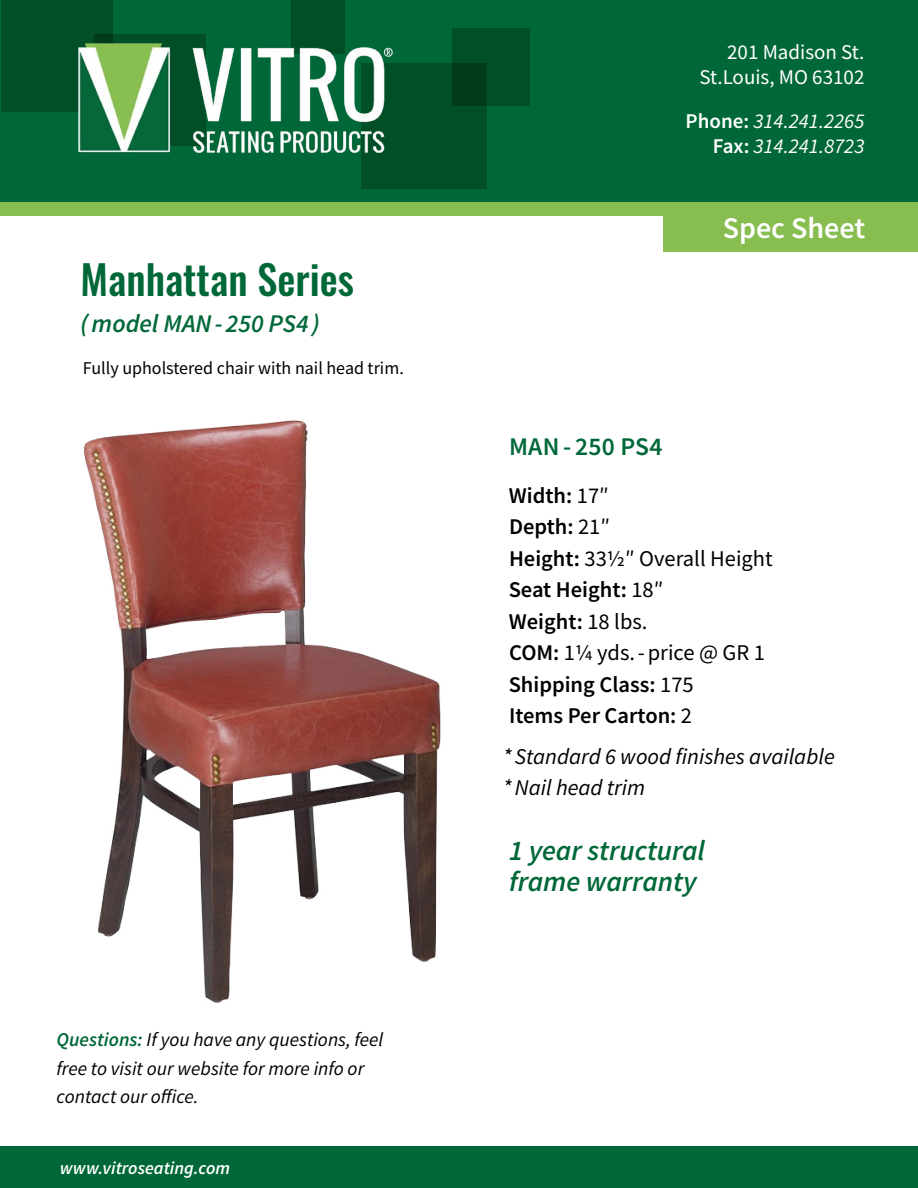
<style>
.page{position:relative;width:918px;height:1188px;background:#fff}
.page>*{position:absolute;margin:0;border:0;box-sizing:border-box;transform-origin:0 0}
.t1{font:500 40.5px "Oswald";color:#006838}
.t2{font:600 30px "Source Sans Pro";color:#fff}
.t3{font:italic 600 28.5px/31.5px "Source Sans Pro";color:#006838}
.t4{font:italic 600 25.5px "Source Sans Pro";color:#006838}
.t5{font:600 25.5px "Source Sans Pro";letter-spacing:.01em;color:#006838}
.t6{font:600 22.5px/31.5px "Source Sans Pro";color:#000}
.t7{font:italic 22.5px/31.5px "Source Sans Pro";color:#000}
.t8{font:italic 21px/25.2px "Source Sans Pro";color:#fff;text-align:right}
.t9{font:21px/25.2px "Source Sans Pro";color:#fff;text-align:right}
.t10{font:italic 19.5px/28.5px "Source Sans Pro";color:#000}
.t11{font:18px "Source Sans Pro";color:#000}
.t12{font:italic 600 18px "Source Sans Pro";color:#fff}
.s1{font-weight:600;color:#006838}
.s2{font-weight:600;font-style:normal}
.s3{font-weight:400}
</style>
<div class="page">
<div style="left:1px;top:0;width:917px;height:205px;background:#006838"></div>
<div style="left:1px;top:0;width:111px;height:112px;background:#004f26"></div>
<div style="left:291px;top:0;width:54px;height:54px;background:#004f26"></div>
<div style="left:361px;top:63px;width:126px;height:126px;background:#004f26"></div>
<div style="left:453px;top:29px;width:77px;height:77px;background:linear-gradient(to right,#00421e,#005228)"></div>
<div style="left:1px;top:202px;width:917px;height:14px;background:#88bd50"></div>
<div style="left:1px;top:1147px;width:917px;height:41px;background:#006838"></div>
<div style="left:663px;top:204px;width:255px;height:48px;background:#88bd50"></div>
<img style="left:83px;top:420px;width:358px;height:583px">
<img style="left:78px;top:35px;width:315px;height:118px">
<h1 class="t1" style="left:81px;top:258px;width:275px">Manhattan Series</h1>
<p class="t4" style="left:81px;top:307px;width:241px">(model MAN- 250 PS4 )</p>
<p class="t11" style="left:83px;top:356px;width:323px">Fully upholstered chair with nail head trim.</p>
<p class="t10" style="left:57px;top:1025px;width:328px"><span class="s1">Questions:</span> If you have any questions, feel free to visit our website for more info or contact our office.</p>
<p class="t12" style="left:60px;top:1156px;width:172px">www.vitroseating.com</p>
<p class="t9" style="left:700px;top:40px;width:166px">201 Madison St.<br>St.Louis, MO 63102</p>
<p class="t8" style="left:686px;top:108px;width:180px"><span class="s2">Phone:</span> 314.241.2265<br><span class="s2">Fax:</span> 314.241.8723</p>
<h2 class="t2" style="left:723px;top:208px;width:144px">Spec Sheet</h2>
<p class="t5" style="left:509px;top:430px;width:155px">MAN- 250 PS4</p>
<p class="t6" style="left:509px;top:479px;width:266px">Width: <span class="s3">17″<br></span>Depth: <span class="s3">21″<br></span>Height: <span class="s3">33½″ Overall Height<br></span>Seat Height: <span class="s3">18″<br></span>Weight: <span class="s3">18 lbs.<br></span>COM: <span class="s3">1¼ yds.-price @ GR 1<br></span>Shipping Class: <span class="s3">175<br></span>Items Per Carton: <span class="s3">2</span></p>
<p class="t7" style="left:503px;top:740px;width:333px">*Standard 6 wood finishes available *Nail head trim</p>
<p class="t3" style="left:509px;top:834px;width:197px">1 year structural frame warranty</p>
</div>
